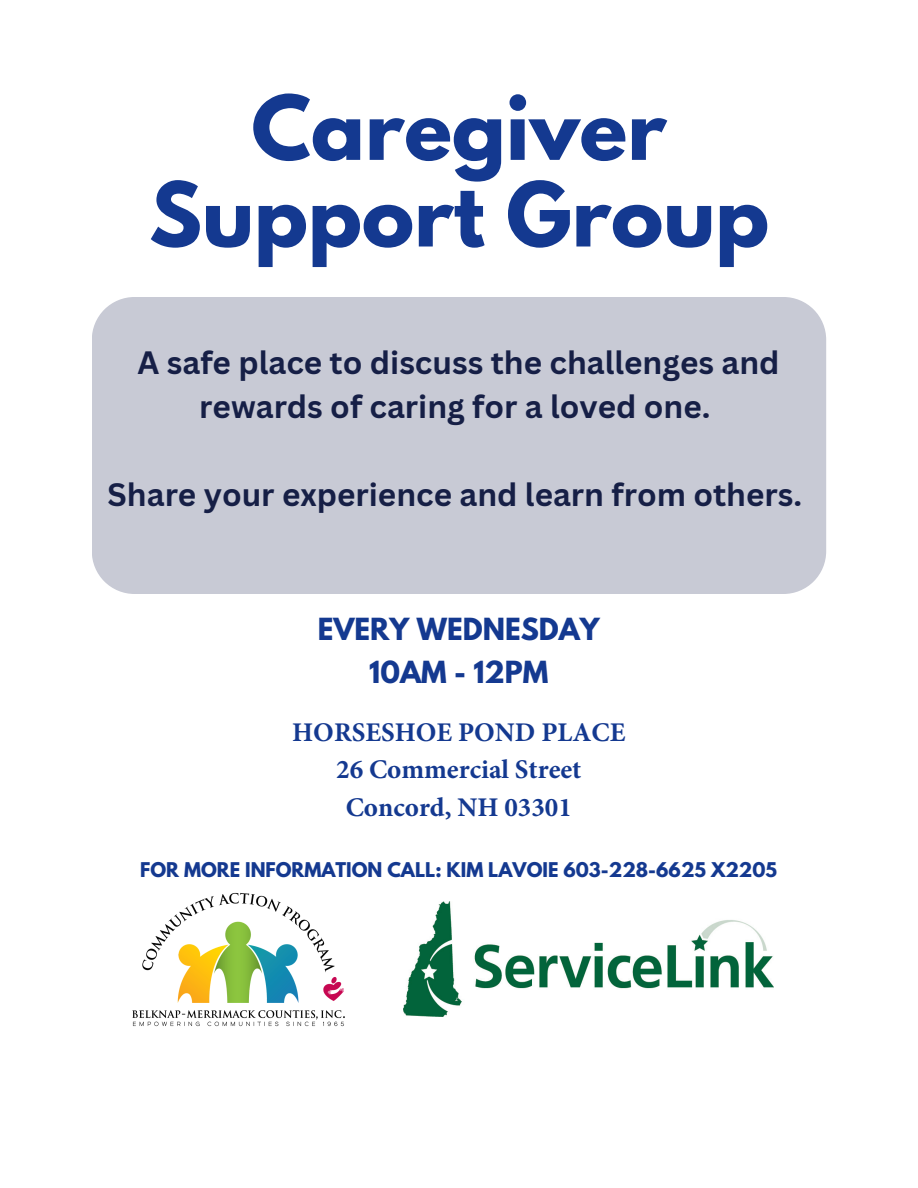
<style>
.page{position:relative;width:918px;height:1188px;background:#fff}
.page>*{position:absolute;margin:0;border:0;box-sizing:border-box;transform-origin:0 0}
.t1{font:700 79.05px/86.7px "League Spartan";color:#143990;text-align:center}
.t2{font:700 31.5px/43.8px "Canva Sans";color:#161f46;text-align:center}
.t3{font:700 27px/37.5px "Minion Pro";color:#143990;text-align:center}
.t4{font:700 27px/43.3px "League Spartan";color:#143990;text-align:center}
.t5{font:700 18px "League Spartan";color:#143990}
</style>
<div class="page">
<div style="left:92px;top:297px;width:734px;height:297px;background:#c8cad5"></div>
<img style="left:403px;top:902px;width:370px;height:115px">
<img style="left:132px;top:892px;width:213px;height:135px">
<h1 class="t1" style="left:149px;top:95px;width:622px">Caregiver<br>Support Group</h1>
<p class="t2" style="left:138px;top:340px;width:644px">A safe place to discuss the challenges and rewards of caring for a loved one.</p>
<p class="t2" style="left:108px;top:472px;width:696px">Share your experience and learn from others.</p>
<p class="t4" style="left:318px;top:611px;width:283px">EVERY WEDNESDAY<br>10AM - 12PM</p>
<p class="t3" style="left:292px;top:713px;width:335px">HORSESHOE POND PLACE<br>26 Commercial Street<br>Concord, NH 03301</p>
<p class="t5" style="left:140px;top:861px;width:638px">FOR MORE INFORMATION CALL: KIM LAVOIE 603-228-6625 X2205</p>
</div>
